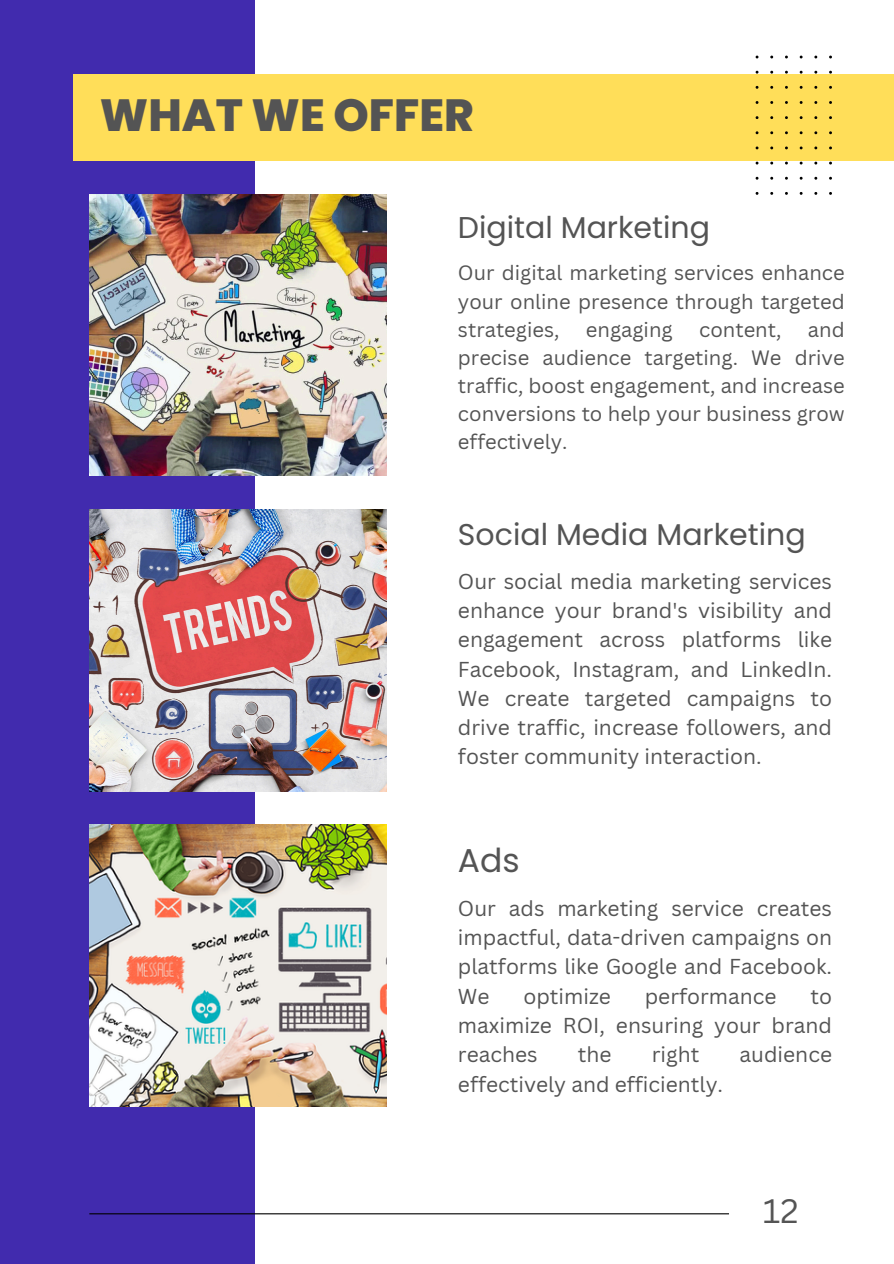
<style>
.page{position:relative;width:894px;height:1264px;background:#fff}
.page>*{position:absolute;margin:0;border:0;box-sizing:border-box;transform-origin:0 0}
.t1{font:800 45px "Poppins";color:#545454}
.t2{font:33px "Poppins";color:#545454}
.t3{font:33px "Canva Sans";color:#545454}
.t4{font:30px "Poppins";color:#545454}
.t5{font:21px/29.2px "Canva Sans";color:#545454;text-align:justify}
.t6{font:20.25px/28.2px "Canva Sans";color:#545454;text-align:justify}
</style>
<div class="page">
<div style="left:0;top:0;width:255px;height:1263px;background:#412bae"></div>
<img style="left:89px;top:194px;width:297px;height:282px">
<img style="left:89px;top:510px;width:297px;height:281px">
<img style="left:89px;top:824px;width:297px;height:282px">
<div style="left:73px;top:74px;width:820px;height:87px;background:#ffde59"></div>
<hr style="left:89px;top:1213px;width:639px;height:1px;background:#000">
<svg style="left:755px;top:56px;width:76px;height:139px"></svg>
<p class="t1" style="left:100px;top:84px;width:375px">WHAT WE OFFER</p>
<h2 class="t4" style="left:458px;top:206px;width:253px">Digital Marketing</h2>
<h1 class="t6" style="left:458px;top:258px;width:388px">Our digital marketing services enhance your online presence through targeted strategies,</h1>
<h1 class="t6" style="left:458px;top:315px;width:388px;text-indent:350px">and precise audience targeting. We drive traffic, boost engagement, and increase conversions to help your business grow effectively.</h1>
<h1 class="t6" style="left:585px;top:315px;width:88px">engaging</h1>
<h1 class="t6" style="left:699px;top:315px;width:84px">content,</h1>
<p class="t4" style="left:458px;top:514px;width:349px">Social Media Marketing</p>
<h2 class="t5" style="left:458px;top:566px;width:375px">Our social media marketing services enhance your brand's visibility and engagement across platforms like Facebook, Instagram, and LinkedIn.<br>We create targeted campaigns to drive traffic, increase followers, and foster community interaction.</h2>
<h2 class="t2" style="left:458px;top:837px;width:63px">Ads</h2>
<p class="t5" style="left:458px;top:893px;width:375px">Our ads marketing service creates impactful, data-driven campaigns on platforms like Google and Facebook.<br>We</p>
<p class="t5" style="left:523px;top:980px;width:89px">optimize</p>
<p class="t5" style="left:644px;top:980px;width:133px">performance</p>
<p class="t5" style="left:458px;top:980px;width:375px;text-indent:352px">to maximize ROI, ensuring your brand reaches</p>
<p class="t5" style="left:577px;top:1039px;width:35px">the</p>
<p class="t5" style="left:651px;top:1039px;width:49px">right</p>
<p class="t5" style="left:739px;top:1039px;width:94px">audience</p>
<p class="t5" style="left:458px;top:1068px;width:266px">effectively and efficiently.</p>
<p class="t3" style="left:762px;top:1187px;width:37px">12</p>
</div>
